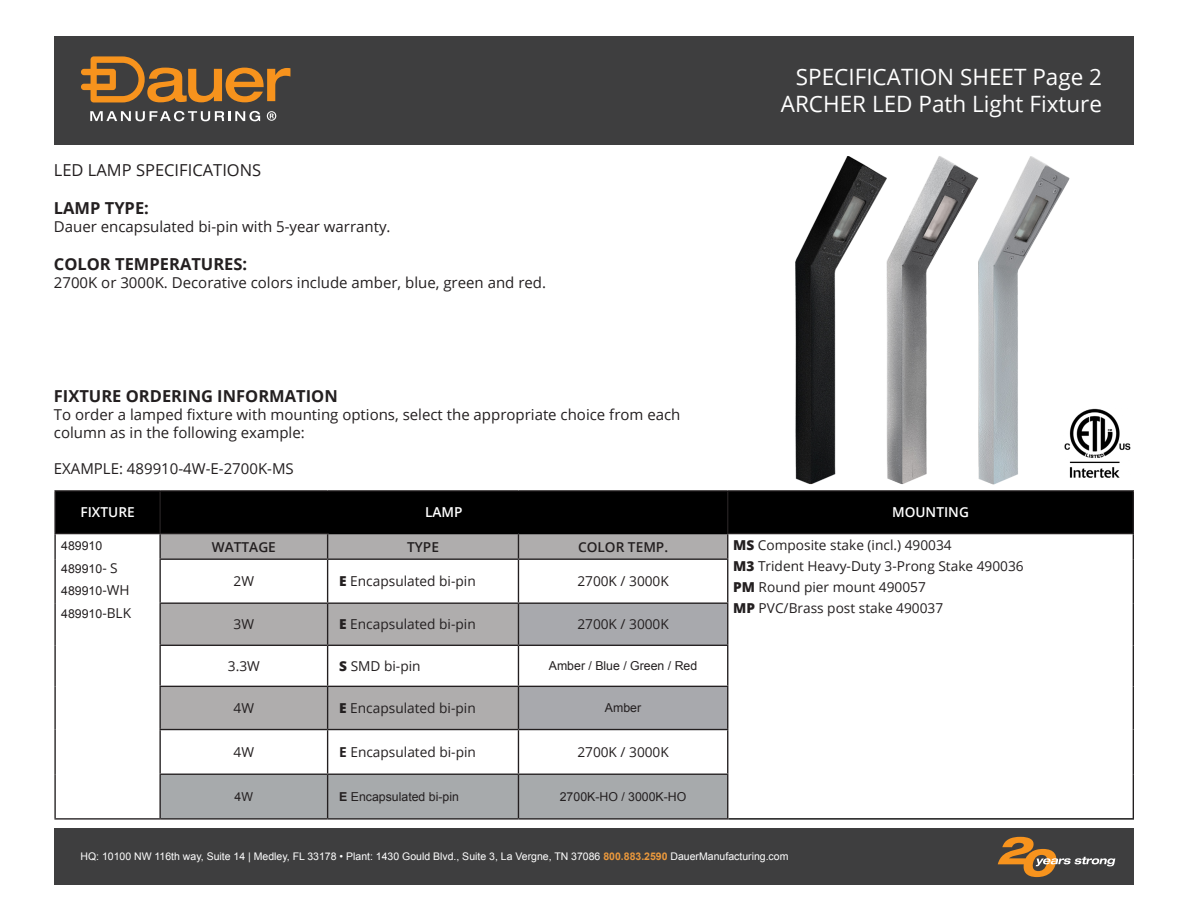
<style>
.page{position:relative;width:1188px;height:918px;background:#fff}
.page>*{position:absolute;margin:0;border:0;box-sizing:border-box;transform-origin:0 0}
.t1{font:22.5px "Open Sans";color:#fff}
.t2{font:700 16.5px "Open Sans";color:#231f20}
.t3{font:16.5px "Open Sans";color:#231f20}
.t4{font:15px/18px "Open Sans";color:#231f20}
.t5{font:13.65px "Open Sans";color:#231f20}
.t6{font:600 13.65px "Open Sans";color:#231f20}
.t7{font:600 13.65px "Open Sans";color:#fff}
.t8{font:12.3px "Arial";color:#231f20}
.t9{font:10.5px "Arial";color:#fff}
.s1{font-family:"Open Sans";font-size:13.65px}
.s2{font-weight:800}
.s3{font-weight:700}
.s4{font-weight:700;color:#ec993c}
</style>
<div class="page">
<div style="left:56px;top:492px;width:1077px;height:41px;background:#000"></div>
<svg style="left:161px;top:604px;width:357px;height:125px;fill:#afadad"></svg>
<div style="left:518px;top:603px;width:210px;height:42px;background:#a8a9ad"></div>
<div style="left:518px;top:686px;width:210px;height:44px;background:#a8a9ad"></div>
<div style="left:161px;top:775px;width:566px;height:43px;background:#a7aaac"></div>
<hr style="left:54px;top:490px;width:106px;height:2px;background:#231f20">
<hr style="left:54px;top:492px;width:2px;height:41px;background:#231f20">
<hr style="left:728px;top:490px;width:406px;height:2px;background:#231f20">
<hr style="left:1133px;top:492px;width:1px;height:41px;background:#231f20">
<hr style="left:54px;top:533px;width:106px;height:1px;background:#231f20">
<hr style="left:727px;top:533px;width:407px;height:1px;background:#231f20">
<hr style="left:159px;top:559px;width:169px;height:1px;background:#231f20">
<hr style="left:328px;top:559px;width:190px;height:1px;background:#231f20">
<hr style="left:327px;top:560px;width:1px;height:42px;background:#231f20">
<hr style="left:518px;top:559px;width:210px;height:1px;background:#231f20">
<hr style="left:518px;top:560px;width:1px;height:42px;background:#231f20">
<hr style="left:727px;top:560px;width:1px;height:42px;background:#231f20">
<hr style="left:518px;top:602px;width:210px;height:2px;background:#231f20">
<hr style="left:518px;top:604px;width:1px;height:41px;background:#231f20">
<hr style="left:727px;top:604px;width:1px;height:41px;background:#231f20">
<hr style="left:327px;top:646px;width:1px;height:40px;background:#231f20">
<hr style="left:518px;top:646px;width:1px;height:40px;background:#231f20">
<hr style="left:727px;top:646px;width:1px;height:40px;background:#231f20">
<hr style="left:327px;top:730px;width:1px;height:44px;background:#231f20">
<hr style="left:159px;top:774px;width:169px;height:1px;background:#231f20">
<hr style="left:328px;top:774px;width:190px;height:1px;background:#231f20">
<hr style="left:327px;top:775px;width:1px;height:43px;background:#231f20">
<hr style="left:518px;top:774px;width:210px;height:1px;background:#231f20">
<hr style="left:518px;top:775px;width:1px;height:43px;background:#231f20">
<hr style="left:160px;top:818px;width:168px;height:2px;background:#231f20">
<hr style="left:328px;top:818px;width:190px;height:2px;background:#231f20">
<hr style="left:518px;top:818px;width:210px;height:2px;background:#231f20">
<hr style="left:518px;top:645px;width:210px;height:1px;background:#231f20">
<hr style="left:518px;top:730px;width:1px;height:44px;background:#231f20">
<hr style="left:727px;top:730px;width:1px;height:44px;background:#231f20">
<hr style="left:160px;top:490px;width:168px;height:2px;background:#231f20">
<hr style="left:159px;top:492px;width:2px;height:41px;background:#231f20">
<hr style="left:328px;top:490px;width:190px;height:2px;background:#231f20">
<hr style="left:518px;top:490px;width:210px;height:2px;background:#231f20">
<hr style="left:727px;top:492px;width:1px;height:41px;background:#231f20">
<hr style="left:160px;top:533px;width:168px;height:1px;background:#231f20">
<hr style="left:328px;top:533px;width:190px;height:1px;background:#000">
<hr style="left:518px;top:533px;width:209px;height:1px;background:#000">
<hr style="left:54px;top:534px;width:2px;height:25px;background:#231f20">
<hr style="left:159px;top:534px;width:2px;height:25px;background:#231f20">
<hr style="left:54px;top:559px;width:2px;height:44px;background:#231f20">
<hr style="left:159px;top:560px;width:2px;height:42px;background:#231f20">
<hr style="left:54px;top:603px;width:2px;height:42px;background:#231f20">
<hr style="left:54px;top:645px;width:2px;height:41px;background:#231f20">
<hr style="left:159px;top:646px;width:2px;height:40px;background:#231f20">
<hr style="left:54px;top:686px;width:2px;height:44px;background:#231f20">
<hr style="left:54px;top:730px;width:2px;height:44px;background:#231f20">
<hr style="left:159px;top:730px;width:2px;height:44px;background:#231f20">
<hr style="left:54px;top:774px;width:2px;height:44px;background:#231f20">
<hr style="left:159px;top:775px;width:2px;height:43px;background:#231f20">
<hr style="left:54px;top:818px;width:106px;height:2px;background:#231f20">
<svg style="left:160px;top:534px;width:568px;height:25px;background:#a9a7a7"></svg>
<svg style="left:1133px;top:534px;width:1px;height:25px"></svg>
<hr style="left:1133px;top:559px;width:1px;height:44px;background:#231f20">
<hr style="left:1133px;top:603px;width:1px;height:42px;background:#231f20">
<hr style="left:1133px;top:645px;width:1px;height:41px;background:#231f20">
<hr style="left:1133px;top:686px;width:1px;height:44px;background:#231f20">
<hr style="left:1133px;top:730px;width:1px;height:44px;background:#231f20">
<hr style="left:727px;top:775px;width:1px;height:43px;background:#231f20">
<hr style="left:1133px;top:774px;width:1px;height:44px;background:#231f20">
<hr style="left:728px;top:818px;width:406px;height:2px;background:#000">
<hr style="left:518px;top:686px;width:210px;height:1px;background:#231f20">
<hr style="left:159px;top:602px;width:169px;height:2px;background:#231f20">
<hr style="left:159px;top:604px;width:2px;height:41px;background:#231f20">
<hr style="left:159px;top:645px;width:169px;height:1px;background:#231f20">
<hr style="left:328px;top:602px;width:190px;height:2px;background:#231f20">
<hr style="left:327px;top:604px;width:1px;height:41px;background:#231f20">
<hr style="left:328px;top:645px;width:190px;height:1px;background:#231f20">
<hr style="left:518px;top:687px;width:1px;height:42px;background:#231f20">
<hr style="left:727px;top:687px;width:1px;height:42px;background:#231f20">
<hr style="left:518px;top:729px;width:210px;height:1px;background:#231f20">
<hr style="left:159px;top:686px;width:169px;height:1px;background:#231f20">
<hr style="left:159px;top:687px;width:2px;height:42px;background:#231f20">
<hr style="left:159px;top:729px;width:169px;height:1px;background:#231f20">
<hr style="left:328px;top:686px;width:190px;height:1px;background:#231f20">
<hr style="left:327px;top:687px;width:1px;height:42px;background:#231f20">
<hr style="left:328px;top:729px;width:190px;height:1px;background:#231f20">
<div style="left:54px;top:36px;width:1080px;height:109px;background:#3e3e3f"></div>
<svg style="left:90px;top:111px;width:170px;height:10px"></svg>
<svg style="left:267px;top:111px;width:9px;height:10px"></svg>
<svg style="left:81px;top:56px;width:209px;height:46px"></svg>
<img style="left:795px;top:156px;width:275px;height:329px">
<div style="left:54px;top:829px;width:1080px;height:56px;background:#3e3e3f"></div>
<svg style="left:998px;top:837px;width:117px;height:40px"></svg>
<img style="left:1064px;top:408px;width:67px;height:70px">
<p class="t3" style="left:54px;top:159px;width:209px">LED LAMP SPECIFICATIONS</p>
<p class="t2" style="left:54px;top:196px;width:97px">LAMP TYPE:</p>
<p class="t4" style="left:54px;top:217px;width:338px">Dauer encapsulated bi-pin with 5-year warranty.</p>
<p class="t2" style="left:54px;top:252px;width:195px">COLOR TEMPERATURES:</p>
<p class="t4" style="left:54px;top:273px;width:494px">2700K or 3000K. Decorative colors include amber, blue, green and red.</p>
<p class="t2" style="left:54px;top:385px;width:285px">FIXTURE ORDERING INFORMATION</p>
<p class="t4" style="left:54px;top:405px;width:628px">To order a lamped fixture with mounting options, select the appropriate choice from each column as in the following example:</p>
<p class="t4" style="left:54px;top:459px;width:241px">EXAMPLE: 489910-4W-E-2700K-MS</p>
<p class="t1" style="left:796px;top:61px;width:308px">SPECIFICATION SHEET Page 2</p>
<p class="t1" style="left:781px;top:88px;width:323px">ARCHER LED Path Light Fixture</p>
<p class="t7" style="left:81px;top:503px;width:56px">FIXTURE</p>
<p class="t7" style="left:425px;top:503px;width:39px">LAMP</p>
<p class="t7" style="left:892px;top:503px;width:78px">MOUNTING</p>
<p class="t8" style="left:61px;top:538px;width:43px">489910</p>
<p class="t8" style="left:61px;top:560px;width:58px">489910<span class="s1">- S</span></p>
<p class="t8" style="left:61px;top:583px;width:70px">489910<span class="s1">-WH</span></p>
<p class="t8" style="left:61px;top:606px;width:71px">489910<span class="s1">-BLK</span></p>
<p class="t6" style="left:212px;top:537px;width:66px">WATTAGE</p>
<p class="t6" style="left:407px;top:537px;width:33px">TYPE</p>
<p class="t6" style="left:578px;top:537px;width:92px">COLOR TEMP.</p>
<p class="t5" style="left:733px;top:535px;width:220px"><span class="s2">MS</span> Composite stake (incl.) 490034</p>
<p class="t5" style="left:733px;top:556px;width:292px"><span class="s2">M3</span> Trident Heavy-Duty 3-Prong Stake 490036</p>
<p class="t5" style="left:733px;top:578px;width:194px"><span class="s2">PM</span> Round pier mount 490057</p>
<p class="t5" style="left:733px;top:599px;width:212px"><span class="s2">MP</span> PVC/Brass post stake 490037</p>
<p class="t5" style="left:234px;top:572px;width:22px">2W</p>
<p class="t5" style="left:339px;top:572px;width:138px"><span class="s2">E</span> Encapsulated bi-pin</p>
<p class="t5" style="left:577px;top:572px;width:93px">2700K / 3000K</p>
<p class="t5" style="left:234px;top:615px;width:22px">3W</p>
<p class="t5" style="left:339px;top:615px;width:138px"><span class="s2">E</span> Encapsulated bi-pin</p>
<p class="t5" style="left:577px;top:615px;width:93px">2700K / 3000K</p>
<p class="t5" style="left:228px;top:657px;width:33px">3.3W</p>
<p class="t5" style="left:339px;top:657px;width:83px"><span class="s2">S</span> SMD bi-pin</p>
<p class="t8" style="left:549px;top:658px;width:150px">Amber / Blue / Green / Red</p>
<p class="t5" style="left:234px;top:699px;width:22px">4W</p>
<p class="t5" style="left:339px;top:699px;width:138px"><span class="s2">E</span> Encapsulated bi-pin</p>
<p class="t8" style="left:605px;top:700px;width:38px">Amber</p>
<p class="t5" style="left:234px;top:743px;width:22px">4W</p>
<p class="t5" style="left:339px;top:743px;width:138px"><span class="s3">E</span> Encapsulated bi-pin</p>
<p class="t5" style="left:577px;top:743px;width:93px">2700K / 3000K</p>
<p class="t8" style="left:235px;top:789px;width:20px">4W</p>
<p class="t8" style="left:339px;top:789px;width:121px"><span class="s3">E</span> Encapsulated bi-pin</p>
<p class="t8" style="left:560px;top:789px;width:128px">2700K-HO / 3000K-HO</p>
<p class="t9" style="left:80px;top:850px;width:709px">HQ: 10100 NW 116th way, Suite 14 | Medley, FL 33178 • Plant: 1430 Gould Blvd., Suite 3, La Vergne, TN 37086 <span class="s4">800.883.2590</span> DauerManufacturing.com</p>
</div>
